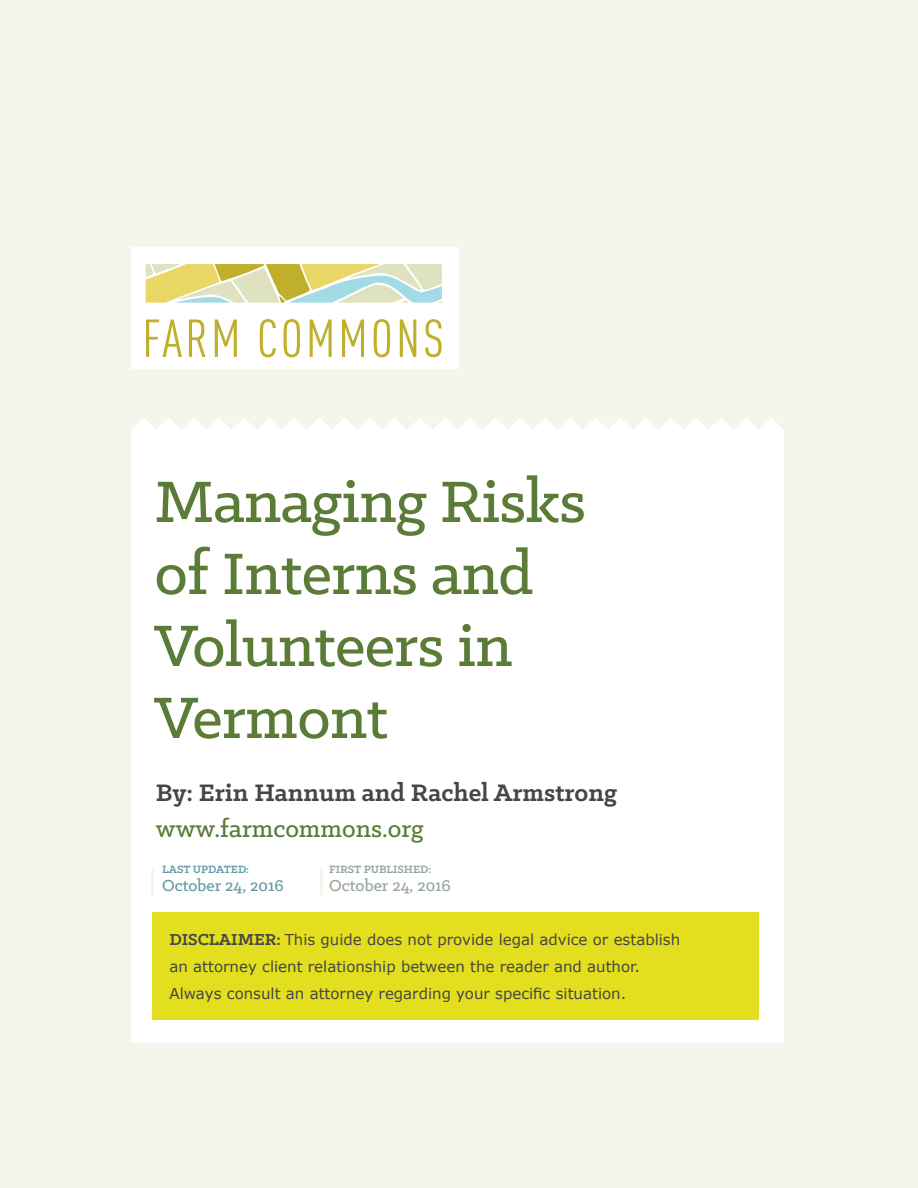
<style>
.page{position:relative;width:918px;height:1188px;background:#f4f5eb}
.page>*{position:absolute;margin:0;border:0;box-sizing:border-box;transform-origin:0 0}
.t1{font:500 66px/72px "Klinic Slab";letter-spacing:-.01em;color:#5a7c37}
.t2{font:700 27px "Klinic Slab";color:#454646}
.t3{font:500 27px "Klinic Slab";color:#5a7c37}
.t4{font:500 18px "Klinic Slab";color:#96a49b}
.t5{font:500 18px "Klinic Slab";color:#639ba6}
.t6{font:15px/27px "Verdana";color:#454646}
.t7{font:700 12px "Klinic Slab";color:#96a49b}
.t8{font:700 12px "Klinic Slab";color:#639ba6}
.s1{font-family:"Klinic Slab";font-weight:700;font-size:18px}
</style>
<div class="page">
<div style="left:131px;top:430px;width:653px;height:612px;background:#fff"></div>
<svg style="left:132px;top:418px;width:651px;height:12px"></svg>
<div style="left:153px;top:912px;width:606px;height:108px;background:#e3de1e"></div>
<hr style="left:320px;top:868px;width:3px;height:27px;background:#f4f5eb">
<hr style="left:151px;top:869px;width:3px;height:27px;background:#f4f5eb">
<div style="left:131px;top:247px;width:328px;height:122px;background:#fff"></div>
<svg style="left:146px;top:320px;width:36px;height:37px"></svg>
<svg style="left:189px;top:320px;width:17px;height:37px"></svg>
<svg style="left:215px;top:320px;width:22px;height:37px"></svg>
<svg style="left:260px;top:319px;width:16px;height:38px"></svg>
<svg style="left:284px;top:319px;width:16px;height:38px"></svg>
<svg style="left:310px;top:320px;width:22px;height:37px"></svg>
<svg style="left:342px;top:320px;width:22px;height:37px"></svg>
<svg style="left:374px;top:319px;width:16px;height:38px"></svg>
<svg style="left:400px;top:320px;width:16px;height:37px"></svg>
<svg style="left:425px;top:319px;width:17px;height:38px"></svg>
<svg style="left:146px;top:264px;width:296px;height:39px;background:#d7daa2"></svg>
<h1 class="t1" style="left:154px;top:464px;width:433px">Managing Risks of Interns and<br>Volunteers in<br>Vermont</h1>
<h2 class="t2" style="left:156px;top:775px;width:463px">By: Erin Hannum and Rachel Armstrong</h2>
<h2 class="t3" style="left:156px;top:811px;width:269px">www.farmcommons.org</h2>
<p class="t8" style="left:162px;top:861px;width:89px">LAST UPDATED:</p>
<p class="t5" style="left:162px;top:874px;width:123px">October 24, 2016</p>
<p class="t7" style="left:329px;top:861px;width:104px">FIRST PUBLISHED:</p>
<p class="t4" style="left:329px;top:874px;width:123px">October 24, 2016</p>
<p class="t6" style="left:169px;top:926px;width:512px"><span class="s1">DISCLAIMER:</span> This guide does not provide legal advice or establish an attorney client relationship between the reader and author.<br>Always consult an attorney regarding your specific situation.</p>
</div>
